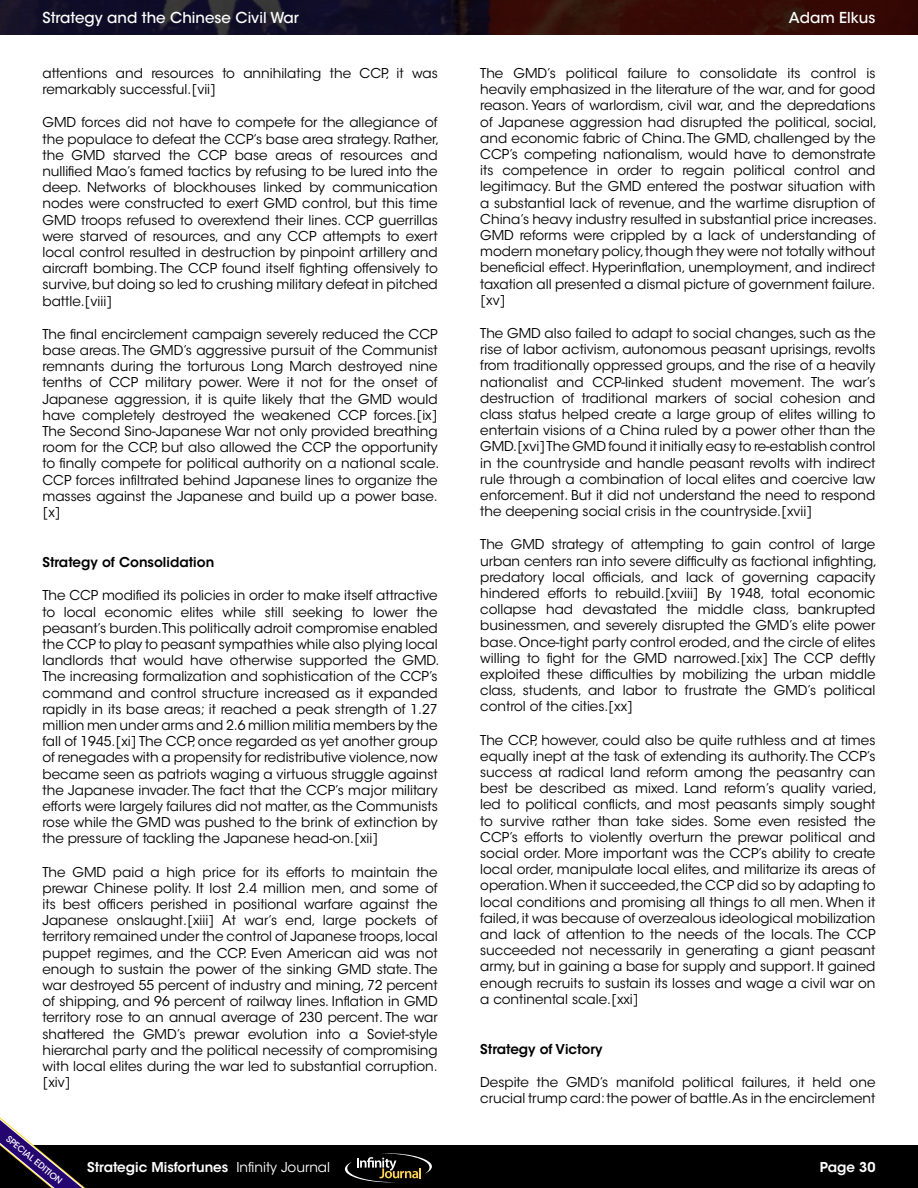
<style>
.page{position:relative;width:918px;height:1188px;background:#fff}
.page>*{position:absolute;margin:0;border:0;box-sizing:border-box;transform-origin:0 0}
.t1{font:500 15px "ITC Avant Garde Std";color:#fff}
.t2{font:13.5px/16.2px "ITC Avant Garde Std";color:#000}
.t3{font:600 13.5px "ITC Avant Garde Std";color:#fff}
.t4{font:600 13.5px "ITC Avant Garde Std";color:#000}
.t5{font:500 8.7px "ITC Avant Garde Std";color:#fff}
.s1{font-weight:400}
</style>
<div class="page">
<div style="left:0;top:1145px;width:918px;height:43px;background:#000"></div>
<svg style="left:345px;top:1153px;width:87px;height:29px"></svg>
<svg style="left:0;top:1117px;width:85px;height:71px"></svg>
<svg style="left:0;top:0;width:918px;height:34px;background:#230e18"></svg>
<p class="t1" style="left:43px;top:8px;width:258px">Strategy and the Chinese Civil War</p>
<p class="t1" style="left:789px;top:8px;width:88px">Adam Elkus</p>
<p class="t2" style="left:43px;top:65px;width:397px">attentions and resources to annihilating the CCP, it was remarkably successful.[vii]</p>
<p class="t2" style="left:43px;top:115px;width:398px">GMD forces did not have to compete for the allegiance of the populace to defeat the CCP’s base area strategy. Rather, the GMD starved the CCP base areas of resources and nullified Mao’s famed tactics by refusing to be lured into the deep. Networks of blockhouses linked by communication nodes were constructed to exert GMD control, but this time GMD troops refused to overextend their lines. CCP guerrillas were starved of resources, and any CCP attempts to exert local control resulted in destruction by pinpoint artillery and aircraft bombing. The CCP found itself fighting offensively to survive, but doing so led to crushing military defeat in pitched battle.[viii]</p>
<p class="t2" style="left:43px;top:326px;width:398px;text-align:justify">The final encirclement campaign severely reduced the CCP base areas. The GMD’s aggressive pursuit of the Communist remnants during the torturous Long March destroyed nine tenths of CCP military power. Were it not for the onset of Japanese aggression, it is quite likely that the GMD would have completely destroyed the weakened CCP forces.[ix] The Second Sino-Japanese War not only provided breathing room for the CCP, but also allowed the CCP the opportunity to finally compete for political authority on a national scale.<br>CCP forces infiltrated behind Japanese lines to organize the masses against the Japanese and build up a power base. [x]</p>
<p class="t4" style="left:43px;top:554px;width:173px">Strategy of Consolidation</p>
<p class="t2" style="left:43px;top:588px;width:398px">The CCP modified its policies in order to make itself attractive to local economic elites while still seeking to lower the peasant’s burden.This politically adroit compromise enabled the CCP to play to peasant sympathies while also plying local landlords that would have otherwise supported the GMD.<br>The increasing formalization and sophistication of the CCP’s command and control structure increased as it expanded rapidly in its base areas; it reached a peak strength of 1.27 million men under arms and 2.6 million militia members by the fall of 1945.[xi] The CCP, once regarded as yet another group of renegades with a propensity for redistributive violence, now became seen as patriots waging a virtuous struggle against the Japanese invader. The fact that the CCP’s major military efforts were largely failures did not matter, as the Communists rose while the GMD was pushed to the brink of extinction by the pressure of tackling the Japanese head-on.[xii]</p>
<p class="t2" style="left:43px;top:864px;width:397px;text-align:justify">The GMD paid a high price for its efforts to maintain the prewar Chinese polity. It lost 2.4 million men, and some of its best officers perished in positional warfare against the Japanese onslaught.[xiii] At war’s end, large pockets of territory remained under the control of Japanese troops, local puppet regimes, and the CCP. Even American aid was not enough to sustain the power of the sinking GMD state. The war destroyed 55 percent of industry and mining, 72 percent of shipping, and 96 percent of railway lines. Inflation in GMD territory rose to an annual average of 230 percent. The war shattered the GMD’s prewar evolution into a Soviet-style hierarchal party and the political necessity of compromising with local elites during the war led to substantial corruption. [xiv]</p>
<p class="t2" style="left:480px;top:65px;width:398px;text-align:justify">The GMD’s political failure to consolidate its control is heavily emphasized in the literature of the war, and for good reason. Years of warlordism, civil war, and the depredations of Japanese aggression had disrupted the political, social, and economic fabric of China. The GMD, challenged by the CCP’s competing nationalism, would have to demonstrate its competence in order to regain political control and legitimacy. But the GMD entered the postwar situation with a substantial lack of revenue, and the wartime disruption of China’s heavy industry resulted in substantial price increases.<br>GMD reforms were crippled by a lack of understanding of modern monetary policy, though they were not totally without beneficial effect. Hyperinflation, unemployment, and indirect taxation all presented a dismal picture of government failure. [xv]</p>
<p class="t2" style="left:480px;top:325px;width:397px;text-align:justify">The GMD also failed to adapt to social changes, such as the rise of labor activism, autonomous peasant uprisings, revolts from traditionally oppressed groups, and the rise of a heavily nationalist and CCP-linked student movement. The war’s destruction of traditional markers of social cohesion and class status helped create a large group of elites willing to entertain visions of a China ruled by a power other than the GMD.[xvi] The GMD found it initially easy to re-establish control in the countryside and handle peasant revolts with indirect rule through a combination of local elites and coercive law enforcement. But it did not understand the need to respond the deepening social crisis in the countryside.[xvii]</p>
<p class="t2" style="left:480px;top:537px;width:398px">The GMD strategy of attempting to gain control of large urban centers ran into severe difficulty as factional infighting, predatory local officials, and lack of governing capacity hindered efforts to rebuild.[xviii] By 1948, total economic collapse had devastated the middle class, bankrupted businessmen, and severely disrupted the GMD’s elite power base. Once-tight party control eroded, and the circle of elites willing to fight for the GMD narrowed.[xix] The CCP deftly exploited these difficulties by mobilizing the urban middle class, students, and labor to frustrate the GMD’s political control of the cities.[xx]</p>
<p class="t2" style="left:480px;top:732px;width:398px">The CCP, however, could also be quite ruthless and at times equally inept at the task of extending its authority. The CCP’s success at radical land reform among the peasantry can best be described as mixed. Land reform’s quality varied, led to political conflicts, and most peasants simply sought to survive rather than take sides. Some even resisted the CCP’s efforts to violently overturn the prewar political and social order. More important was the CCP’s ability to create local order, manipulate local elites, and militarize its areas of operation.When it succeeded, the CCP did so by adapting to local conditions and promising all things to all men. When it failed, it was because of overzealous ideological mobilization and lack of attention to the needs of the locals. The CCP succeeded not necessarily in generating a giant peasant army, but in gaining a base for supply and support. It gained enough recruits to sustain its losses and wage a civil war on a continental scale.[xxi]</p>
<p class="t4" style="left:480px;top:1041px;width:124px">Strategy of Victory</p>
<p class="t2" style="left:480px;top:1074px;width:397px">Despite the GMD’s manifold political failures, it held one crucial trump card: the power of battle.As in the encirclement</p>
<p class="t5" style="left:11px;top:1133px;width:71px;rotate:40deg">SPECIAL EDITION</p>
<p class="t3" style="left:87px;top:1158px;width:244px">Strategic Misfortunes <span class="s1">Infinity Journal</span></p>
<p class="t3" style="left:820px;top:1158px;width:57px">Page 30</p>
</div>
